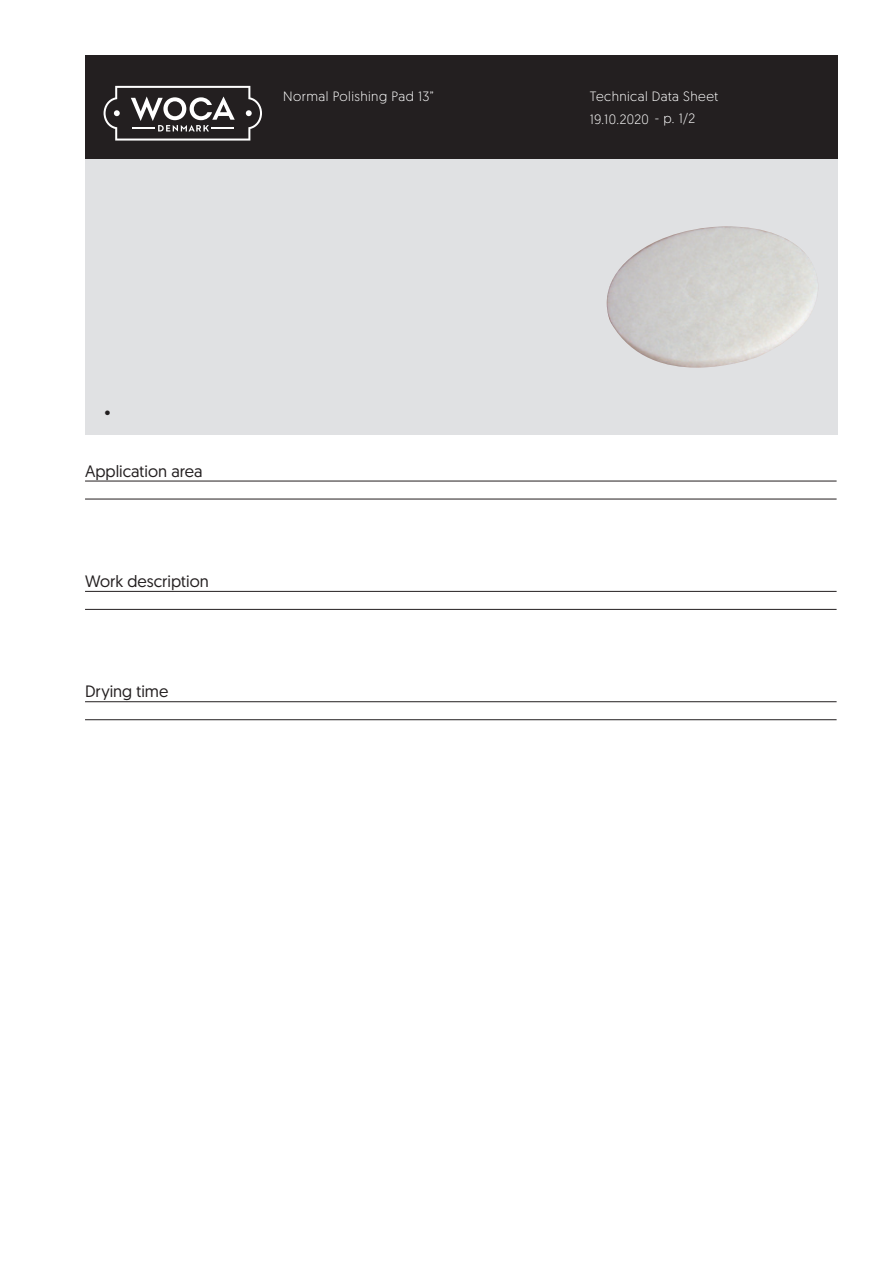
<style>
.page{position:relative;width:893px;height:1263px;background:#fff}
.page>*{position:absolute;margin:0;border:0;box-sizing:border-box;transform-origin:0 0}
.skyBodyHdn{font:16.5px "Geomanist";color:#231f20}
.skyWhiteHdnBodytext{font:300 13.5px "Geomanist";letter-spacing:.03em;color:#fff}
.skyBulletBodytext{font:700 13.5px "Geomanist";color:#231f20}
</style>
<div class="page">
<div style="left:85px;top:159px;width:753px;height:276px;background:#e0e1e3"></div>
<div style="left:85px;top:55px;width:753px;height:104px;background:#231f20"></div>
<hr style="left:85px;top:481px;width:752px;height:1px;background:#231f20">
<hr style="left:85px;top:499px;width:752px;height:1px;background:#231f20">
<hr style="left:85px;top:591px;width:752px;height:1px;background:#231f20">
<hr style="left:85px;top:609px;width:752px;height:1px;background:#231f20">
<hr style="left:85px;top:701px;width:752px;height:1px;background:#231f20">
<hr style="left:85px;top:719px;width:752px;height:1px;background:#231f20">
<svg style="left:104px;top:86px;width:158px;height:55px"></svg>
<img style="left:608px;top:247px;width:38px;height:44px">
<p class="skyWhiteHdnBodytext" style="left:283px;top:87px;width:152px">Normal Polishing Pad 13”</p>
<p class="skyBulletBodytext" style="left:105px;top:404px;width:7px">•</p>
<p class="skyBodyHdn" style="left:85px;top:460px;width:119px">Application area</p>
<p class="skyBodyHdn" style="left:85px;top:570px;width:125px">Work description</p>
<p class="skyBodyHdn" style="left:85px;top:681px;width:85px">Drying time</p>
<p class="skyWhiteHdnBodytext" style="left:590px;top:87px;width:130px">Technical Data Sheet</p>
<p class="skyWhiteHdnBodytext" style="left:590px;top:110px;width:107px">19.10.2020 - p. 1/2</p>
</div>
